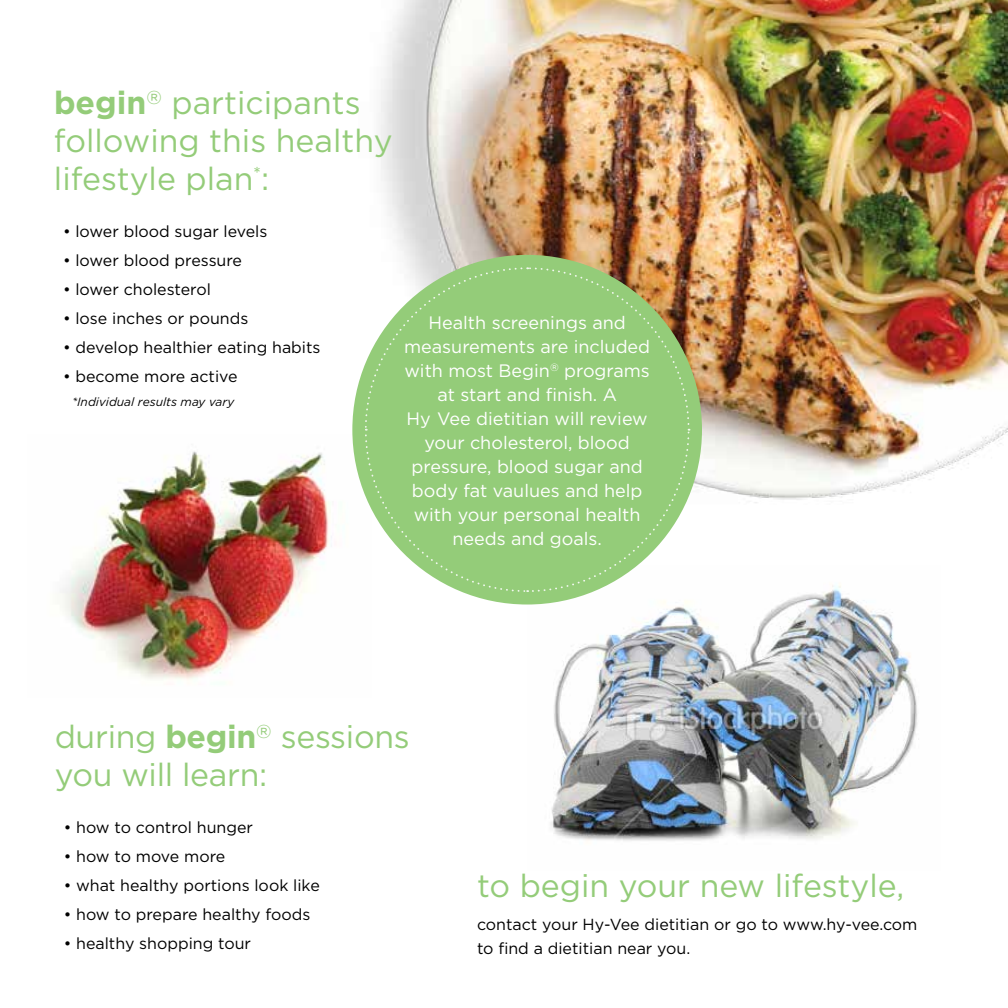
<style>
.page{position:relative;width:1008px;height:1008px;background:#fff}
.page>*{position:absolute;margin:0;border:0;box-sizing:border-box;transform-origin:0 0}
.t1{font:32px/38px "Gotham";color:#94cc79}
.t2{font:18px/24px "Gotham";color:#fff;text-align:center}
.t3{font:16px/24px "Gotham";color:#000}
.t4{font:italic 12px "Gotham";color:#000}
.s1{font-weight:700}
</style>
<div class="page">
<img style="left:352px;top:0;width:656px;height:503px">
<img style="left:60px;top:443px;width:304px;height:237px">
<img style="left:550px;top:585px;width:367px;height:256px">
<div style="left:352px;top:255px;width:350px;height:350px;background:#94cc79;border-radius:50%"></div>
<svg style="left:364px;top:266px;width:326px;height:327px"></svg>
<h2 class="t1" style="left:54px;top:83px;width:340px"><span class="s1">begin</span><sup>®</sup> participants following this healthy lifestyle plan<sup>*</sup>:</h2>
<p class="t3" style="left:63px;top:219px;width:206px">• lower blood sugar levels</p>
<p class="t3" style="left:63px;top:248px;width:181px">• lower blood pressure</p>
<p class="t3" style="left:63px;top:277px;width:149px">• lower cholesterol</p>
<p class="t3" style="left:63px;top:306px;width:187px">• lose inches or pounds</p>
<p class="t3" style="left:63px;top:335px;width:259px">• develop healthier eating habits</p>
<p class="t3" style="left:63px;top:364px;width:176px">• become more active</p>
<p class="t4" style="left:72px;top:395px;width:164px">*Individual results may vary</p>
<p class="t2" style="left:404px;top:311px;width:248px">Health screenings and measurements are included with most Begin<sup>®</sup> programs at start and fnish. A<br>Hy Vee dietitian will review your cholesterol, blood pressure, blood sugar and body fat vaulues and help with your personal health needs and goals.</p>
<h2 class="t1" style="left:55px;top:717px;width:356px">during <span class="s1">begin</span><sup>®</sup> sessions you will learn:</h2>
<p class="t3" style="left:64px;top:815px;width:191px">• how to control hunger</p>
<p class="t3" style="left:64px;top:844px;width:163px">• how to move more</p>
<p class="t3" style="left:64px;top:873px;width:258px">• what healthy portions look like</p>
<p class="t3" style="left:64px;top:902px;width:248px">• how to prepare healthy foods</p>
<p class="t3" style="left:64px;top:931px;width:189px">• healthy shopping tour</p>
<p class="t1" style="left:477px;top:866px;width:429px">to begin your new lifestyle,</p>
<p class="t3" style="left:477px;top:912px;width:442px">contact your Hy-Vee dietitian or go to www.hy-vee.com to fnd a dietitian near you.</p>
</div>
